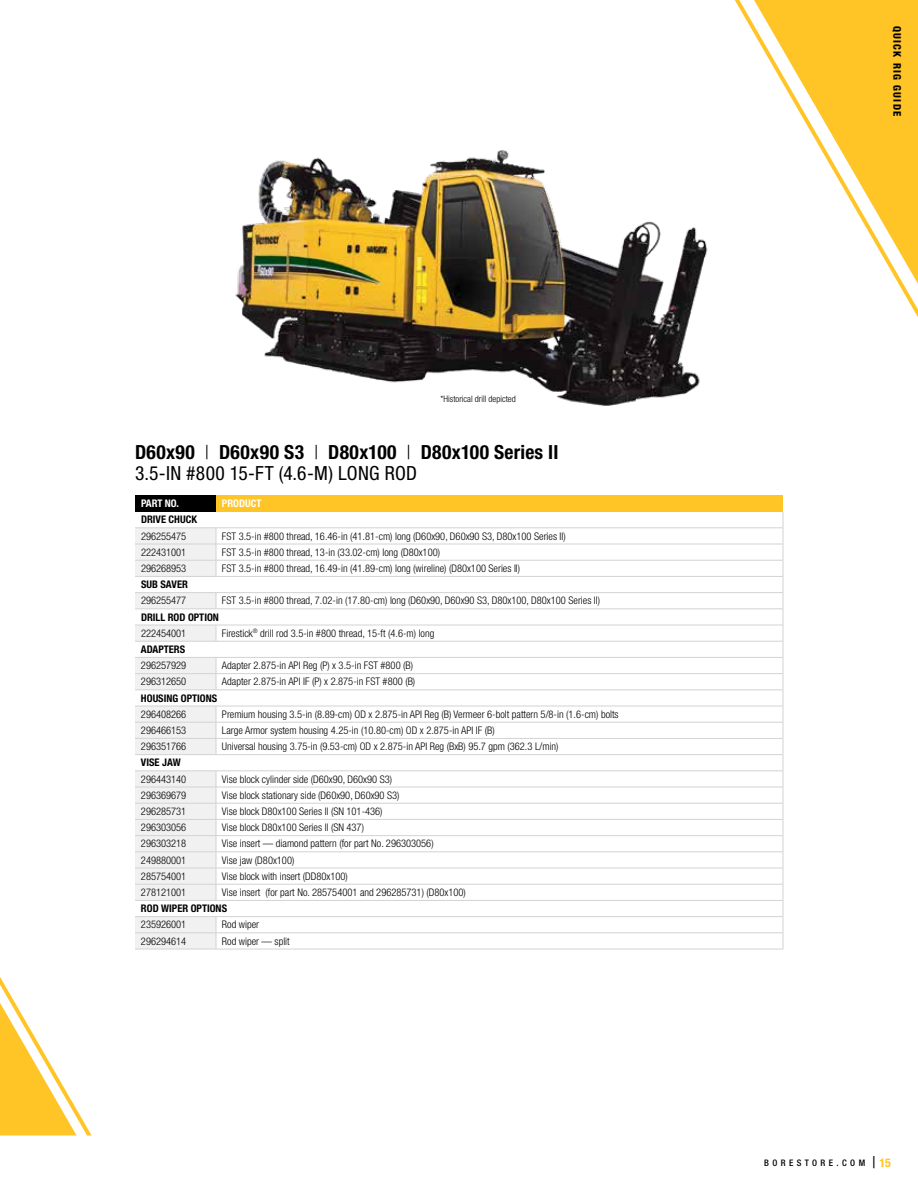
<style>
.page{position:relative;width:918px;height:1188px;background:#fff}
.page>*{position:absolute;margin:0;border:0;box-sizing:border-box;transform-origin:0 0}
.t1{font:700 condensed 19.5px/21px "Helvetica Neue LT Std";letter-spacing:.02em;color:#000}
.t2{font:300 condensed 10.5px "Helvetica Neue LT Std";color:#000}
.t3{font:700 condensed 10.5px "Helvetica Neue LT Std";color:#000}
.t4{font:700 condensed 10.5px "Helvetica Neue LT Std";color:#fff}
.t5{font:800 condensed 10.5px "Helvetica Neue LT Std";letter-spacing:.12em;color:#000}
.t6{font:300 condensed 9px "Helvetica Neue LT Std";color:#000}
.t7{font:500 condensed 9px "Helvetica Neue LT Std";letter-spacing:.38em;color:#000}
.s1{font-weight:300}
.s2{font-weight:400}
.s3{font-weight:400;font-size:16.5px}
.s4{font-weight:700;font-size:12px;color:#ffc425}
</style>
<div class="page">
<svg style="left:735px;top:0;width:183px;height:317px"></svg>
<svg style="left:0;top:977px;width:92px;height:159px"></svg>
<img style="left:235px;top:67px;width:508px;height:339px">
<div style="left:135px;top:495px;width:81px;height:17px;background:#000"></div>
<div style="left:216px;top:495px;width:567px;height:17px;background:#ffc425"></div>
<hr style="left:216px;top:528px;width:459px;height:1px;background:#d1d3d4">
<hr style="left:675px;top:528px;width:108px;height:1px;background:#d1d3d4">
<hr style="left:216px;top:544px;width:459px;height:1px;background:#d1d3d4">
<hr style="left:675px;top:544px;width:108px;height:1px;background:#d1d3d4">
<hr style="left:216px;top:560px;width:459px;height:1px;background:#d1d3d4">
<hr style="left:675px;top:560px;width:108px;height:1px;background:#d1d3d4">
<hr style="left:216px;top:576px;width:459px;height:1px;background:#d1d3d4">
<hr style="left:675px;top:576px;width:108px;height:1px;background:#d1d3d4">
<hr style="left:216px;top:592px;width:459px;height:1px;background:#d1d3d4">
<hr style="left:675px;top:592px;width:108px;height:1px;background:#d1d3d4">
<hr style="left:216px;top:609px;width:459px;height:1px;background:#d1d3d4">
<hr style="left:675px;top:609px;width:108px;height:1px;background:#d1d3d4">
<hr style="left:216px;top:625px;width:459px;height:1px;background:#d1d3d4">
<hr style="left:675px;top:625px;width:108px;height:1px;background:#d1d3d4">
<hr style="left:216px;top:641px;width:459px;height:1px;background:#d1d3d4">
<hr style="left:675px;top:641px;width:108px;height:1px;background:#d1d3d4">
<hr style="left:216px;top:657px;width:459px;height:1px;background:#d1d3d4">
<hr style="left:675px;top:657px;width:108px;height:1px;background:#d1d3d4">
<hr style="left:216px;top:673px;width:459px;height:1px;background:#d1d3d4">
<hr style="left:675px;top:673px;width:108px;height:1px;background:#d1d3d4">
<hr style="left:216px;top:690px;width:459px;height:1px;background:#d1d3d4">
<hr style="left:675px;top:690px;width:108px;height:1px;background:#d1d3d4">
<hr style="left:216px;top:706px;width:459px;height:1px;background:#d1d3d4">
<hr style="left:675px;top:706px;width:108px;height:1px;background:#d1d3d4">
<hr style="left:216px;top:722px;width:459px;height:1px;background:#d1d3d4">
<hr style="left:675px;top:722px;width:108px;height:1px;background:#d1d3d4">
<hr style="left:216px;top:738px;width:459px;height:1px;background:#d1d3d4">
<hr style="left:675px;top:738px;width:108px;height:1px;background:#d1d3d4">
<hr style="left:216px;top:754px;width:459px;height:1px;background:#d1d3d4">
<hr style="left:675px;top:754px;width:108px;height:1px;background:#d1d3d4">
<hr style="left:216px;top:771px;width:459px;height:1px;background:#d1d3d4">
<hr style="left:675px;top:771px;width:108px;height:1px;background:#d1d3d4">
<hr style="left:216px;top:787px;width:459px;height:1px;background:#d1d3d4">
<hr style="left:675px;top:787px;width:108px;height:1px;background:#d1d3d4">
<hr style="left:216px;top:803px;width:459px;height:1px;background:#d1d3d4">
<hr style="left:675px;top:803px;width:108px;height:1px;background:#d1d3d4">
<hr style="left:216px;top:819px;width:459px;height:1px;background:#d1d3d4">
<hr style="left:675px;top:819px;width:108px;height:1px;background:#d1d3d4">
<hr style="left:216px;top:835px;width:459px;height:1px;background:#d1d3d4">
<hr style="left:675px;top:835px;width:108px;height:1px;background:#d1d3d4">
<hr style="left:216px;top:852px;width:459px;height:1px;background:#d1d3d4">
<hr style="left:675px;top:852px;width:108px;height:1px;background:#d1d3d4">
<hr style="left:216px;top:868px;width:459px;height:1px;background:#d1d3d4">
<hr style="left:675px;top:868px;width:108px;height:1px;background:#d1d3d4">
<hr style="left:216px;top:884px;width:459px;height:1px;background:#d1d3d4">
<hr style="left:675px;top:884px;width:108px;height:1px;background:#d1d3d4">
<hr style="left:216px;top:900px;width:459px;height:1px;background:#d1d3d4">
<hr style="left:675px;top:900px;width:108px;height:1px;background:#d1d3d4">
<hr style="left:216px;top:916px;width:459px;height:1px;background:#d1d3d4">
<hr style="left:675px;top:916px;width:108px;height:1px;background:#d1d3d4">
<hr style="left:216px;top:933px;width:459px;height:1px;background:#d1d3d4">
<svg style="left:135px;top:528px;width:82px;height:421px"></svg>
<hr style="left:675px;top:933px;width:108px;height:1px;background:#d1d3d4">
<svg style="left:783px;top:512px;width:1px;height:437px"></svg>
<hr style="left:135px;top:949px;width:81px;height:1px;background:#d1d3d4">
<hr style="left:216px;top:949px;width:459px;height:1px;background:#d1d3d4">
<hr style="left:675px;top:949px;width:108px;height:1px;background:#d1d3d4">
<p class="t6" style="left:441px;top:393px;width:77px">*Historical drill depicted</p>
<h1 class="t1" style="left:135px;top:442px;width:425px">D60x90 <span class="s1">|</span> D60x90 S3 <span class="s1">|</span> D80x100 <span class="s1">|</span> D80x100 Series II<br><span class="s2">3.5-IN #800 15-FT (4.6-M) LONG ROD</span></h1>
<p class="t4" style="left:141px;top:497px;width:40px">PART NO.</p>
<p class="t4" style="left:222px;top:497px;width:41px">PRODUCT</p>
<p class="t3" style="left:141px;top:513px;width:57px">DRIVE CHUCK</p>
<p class="t2" style="left:141px;top:530px;width:47px">296255475</p>
<p class="t2" style="left:222px;top:530px;width:345px">FST 3.5-in #800 thread, 16.46-in (41.81-cm) long (D60x90, D60x90 S3, D80x100 Series II)</p>
<p class="t2" style="left:141px;top:546px;width:47px">222431001</p>
<p class="t2" style="left:222px;top:546px;width:220px">FST 3.5-in #800 thread, 13-in (33.02-cm) long (D80x100)</p>
<p class="t2" style="left:141px;top:562px;width:47px">296268953</p>
<p class="t2" style="left:222px;top:562px;width:300px">FST 3.5-in #800 thread, 16.49-in (41.89-cm) long (wireline) (D80x100 Series II)</p>
<p class="t3" style="left:141px;top:578px;width:48px">SUB SAVER</p>
<p class="t2" style="left:141px;top:595px;width:47px">296255477</p>
<p class="t2" style="left:222px;top:595px;width:380px">FST 3.5-in #800 thread, 7.02-in (17.80-cm) long (D60x90, D60x90 S3, D80x100, D80x100 Series II)</p>
<p class="t3" style="left:141px;top:611px;width:79px">DRILL ROD OPTION</p>
<p class="t2" style="left:141px;top:627px;width:47px">222454001</p>
<p class="t2" style="left:222px;top:627px;width:214px">Firestick<sup>®</sup> drill rod 3.5-in #800 thread, 15-ft (4.6-m) long</p>
<p class="t3" style="left:141px;top:643px;width:46px">ADAPTERS</p>
<p class="t2" style="left:141px;top:660px;width:47px">296257929</p>
<p class="t2" style="left:222px;top:660px;width:193px">Adapter 2.875-in API Reg (P) x 3.5-in FST #800 (B)</p>
<p class="t2" style="left:141px;top:676px;width:47px">296312650</p>
<p class="t2" style="left:222px;top:676px;width:195px">Adapter 2.875-in API IF (P) x 2.875-in FST #800 (B)</p>
<p class="t3" style="left:141px;top:692px;width:78px">HOUSING OPTIONS</p>
<p class="t2" style="left:141px;top:708px;width:47px">296408266</p>
<p class="t2" style="left:222px;top:708px;width:398px">Premium housing 3.5-in (8.89-cm) OD x 2.875-in API Reg (B) Vermeer 6-bolt pattern 5/8-in (1.6-cm) bolts</p>
<p class="t2" style="left:141px;top:724px;width:47px">296466153</p>
<p class="t2" style="left:222px;top:724px;width:274px">Large Armor system housing 4.25-in (10.80-cm) OD x 2.875-in API IF (B)</p>
<p class="t2" style="left:141px;top:741px;width:47px">296351766</p>
<p class="t2" style="left:222px;top:741px;width:338px">Universal housing 3.75-in (9.53-cm) OD x 2.875-in API Reg (BxB) 95.7 gpm (362.3 L/min)</p>
<p class="t3" style="left:141px;top:756px;width:41px">VISE JAW</p>
<p class="t2" style="left:141px;top:773px;width:47px">296443140</p>
<p class="t2" style="left:222px;top:773px;width:172px">Vise block cylinder side (D60x90, D60x90 S3)</p>
<p class="t2" style="left:141px;top:789px;width:47px">296369679</p>
<p class="t2" style="left:222px;top:789px;width:179px">Vise block stationary side (D60x90, D60x90 S3)</p>
<p class="t2" style="left:141px;top:805px;width:47px">296285731</p>
<p class="t2" style="left:222px;top:805px;width:162px">Vise block D80x100 Series II (SN 101-436)</p>
<p class="t2" style="left:141px;top:822px;width:47px">296303056</p>
<p class="t2" style="left:222px;top:822px;width:144px">Vise block D80x100 Series II (SN 437)</p>
<p class="t2" style="left:141px;top:838px;width:47px">296303218</p>
<p class="t2" style="left:222px;top:838px;width:213px">Vise insert — diamond pattern (for part No. 296303056)</p>
<p class="t2" style="left:141px;top:854px;width:47px">249880001</p>
<p class="t2" style="left:222px;top:854px;width:74px">Vise jaw (D80x100)</p>
<p class="t2" style="left:141px;top:870px;width:47px">285754001</p>
<p class="t2" style="left:222px;top:870px;width:127px">Vise block with insert (DD80x100)</p>
<p class="t2" style="left:141px;top:886px;width:47px">278121001</p>
<p class="t2" style="left:222px;top:886px;width:245px">Vise insert (for part No. 285754001 and 296285731) (D80x100)</p>
<p class="t3" style="left:141px;top:902px;width:88px">ROD WIPER OPTIONS</p>
<p class="t2" style="left:141px;top:919px;width:47px">235926001</p>
<p class="t2" style="left:222px;top:919px;width:39px">Rod wiper</p>
<p class="t2" style="left:141px;top:935px;width:47px">296294614</p>
<p class="t2" style="left:222px;top:935px;width:69px">Rod wiper — split</p>
<p class="t5" style="left:904px;top:26px;width:92px;rotate:90deg">QUICK RIG GUIDE</p>
<p class="t7" style="left:764px;top:1158px;width:128px">BORESTORE.COM <span class="s3">|</span><span class="s4">15</span></p>
</div>
